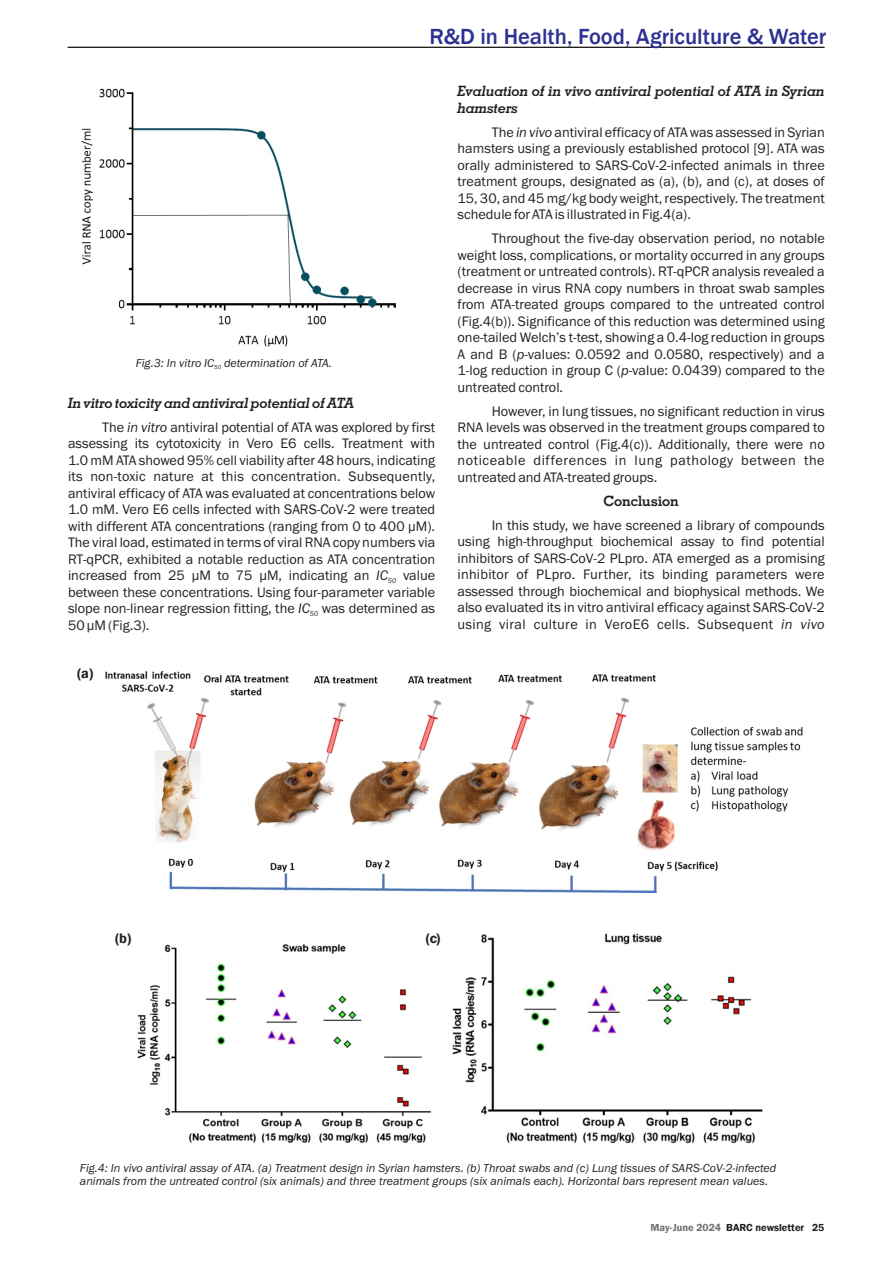
<style>
.page{position:relative;width:893px;height:1263px;background:#fff}
.page>*{position:absolute;margin:0;border:0;box-sizing:border-box;transform-origin:0 0}
.t1{font:500 22.5px "Franklin Gothic";color:#2e3092}
.t2{font:14.25px/16.5px "Franklin Gothic";color:#231f20;text-align:justify}
.t3{font:italic 700 14.25px/16.5px "Geometric Slab 703 BT";color:#231f20}
.t4{font:700 14.25px "Geometric Slab 703 BT";color:#231f20}
.t5{font:14.25px "Franklin Gothic Demi";color:#231f20}
.t6{font:italic 12px/13.6px "Franklin Gothic";color:#231f20}
.t7{font:10.5px "Franklin Gothic Demi";color:#231f20}
.t8{font:italic 7.2px "Franklin Gothic";color:#231f20}
.t9{font:italic 6px "Franklin Gothic";color:#231f20}
.s1{font-style:italic}
.s2{color:#6d6f71}
</style>
<div class="page">
<img style="left:105px;top:671px;width:698px;height:221px">
<img style="left:137px;top:933px;width:626px;height:211px">
<div style="left:133px;top:923px;width:24px;height:23px;background:#fff"></div>
<div style="left:444px;top:923px;width:24px;height:23px;background:#fff"></div>
<img style="left:81px;top:88px;width:315px;height:259px">
<hr style="left:68px;top:47px;width:757px;height:1px;background:#231f20">
<h1 class="t1" style="left:429px;top:22px;width:398px">R&amp;D in Health, Food, Agriculture &amp; Water</h1>
<p class="t6" style="left:136px;top:357px;width:198px">Fig.3: In vitro IC determination of ATA.</p>
<p class="t9" style="left:214px;top:365px;width:9px">50</p>
<p class="t3" style="left:68px;top:396px;width:288px">In vitro toxicity and antiviral potential of ATA</p>
<p class="t2" style="left:68px;top:420px;width:369px;text-indent:34px">The <span class="s1">in vitro</span> antiviral potential of ATA was explored by first assessing its cytotoxicity in Vero E6 cells. Treatment with 1.0 mM ATA showed 95% cell viability after 48 hours, indicating its non-toxic nature at this concentration. Subsequently, antiviral efficacy of ATA was evaluated at concentrations below 1.0 mM. Vero E6 cells infected with SARS-CoV-2 were treated with different ATA concentrations (ranging from 0 to 400 µM).<br>The viral load, estimated in terms of viral RNA copy numbers via RT-qPCR, exhibited a notable reduction as ATA concentration increased from 25 µM to 75 µM, indicating an <span class="s1">IC</span> value</p>
<p class="t8" style="left:388px;top:578px;width:10px">50</p>
<p class="t2" style="left:68px;top:585px;width:369px">between these concentrations. Using four-parameter variable slope non-linear regression fitting, the <span class="s1">IC</span> was determined as</p>
<p class="t8" style="left:310px;top:611px;width:10px">50</p>
<p class="t2" style="left:68px;top:618px;width:83px">50 µM (Fig.3).</p>
<p class="t5" style="left:77px;top:665px;width:18px">(a)</p>
<p class="t3" style="left:458px;top:84px;width:369px">Evaluation of in vivo antiviral potential of ATA in Syrian hamsters</p>
<p class="t2" style="left:458px;top:125px;width:369px;text-indent:34px">The <span class="s1">in vivo</span> antiviral efficacy of ATA was assessed in Syrian hamsters using a previously established protocol [9]. ATA was orally administered to SARS-CoV-2-infected animals in three treatment groups, designated as (a), (b), and (c), at doses of 15, 30, and 45 mg/kg body weight, respectively. The treatment schedule for ATA is illustrated in Fig.4(a).</p>
<p class="t2" style="left:457px;top:231px;width:369px;text-indent:34px">Throughout the five-day observation period, no notable weight loss, complications, or mortality occurred in any groups (treatment or untreated controls). RT-qPCR analysis revealed a decrease in virus RNA copy numbers in throat swab samples from ATA-treated groups compared to the untreated control (Fig.4(b)). Significance of this reduction was determined using one-tailed Welch’s t-test, showing a 0.4-log reduction in groups A and B (<span class="s1">p</span>-values: 0.0592 and 0.0580, respectively) and a 1-log reduction in group C (<span class="s1">p</span>-value: 0.0439) compared to the untreated control.</p>
<p class="t2" style="left:457px;top:404px;width:369px;text-indent:34px">However, in lung tissues, no significant reduction in virus RNA levels was observed in the treatment groups compared to the untreated control (Fig.4(c)). Additionally, there were no noticeable differences in lung pathology between the untreated and ATA-treated groups.</p>
<p class="t4" style="left:603px;top:495px;width:77px">Conclusion</p>
<p class="t2" style="left:457px;top:518px;width:369px;text-indent:34px">In this study, we have screened a library of compounds using high-throughput biochemical assay to find potential inhibitors of SARS-CoV-2 PLpro. ATA emerged as a promising inhibitor of PLpro. Further, its binding parameters were assessed through biochemical and biophysical methods. We also evaluated its in vitro antiviral efficacy against SARS-CoV-2 using viral culture in VeroE6 cells. Subsequent <span class="s1">in vivo</span></p>
<p class="t5" style="left:115px;top:929px;width:18px">(b)</p>
<p class="t5" style="left:426px;top:929px;width:16px">( c)</p>
<p class="t6" style="left:80px;top:1162px;width:698px">Fig.4: In vivo antiviral assay of ATA. (a) Treatment design in Syrian hamsters. (b) Throat swabs and (c) Lung tissues of SARS-CoV-2-infected animals from the untreated control (six animals) and three treatment groups (six animals each). Horizontal bars represent mean values.</p>
<p class="t7" style="left:650px;top:1221px;width:175px"><span class="s2">May-June 2024</span> BARC newsletter 25</p>
</div>
